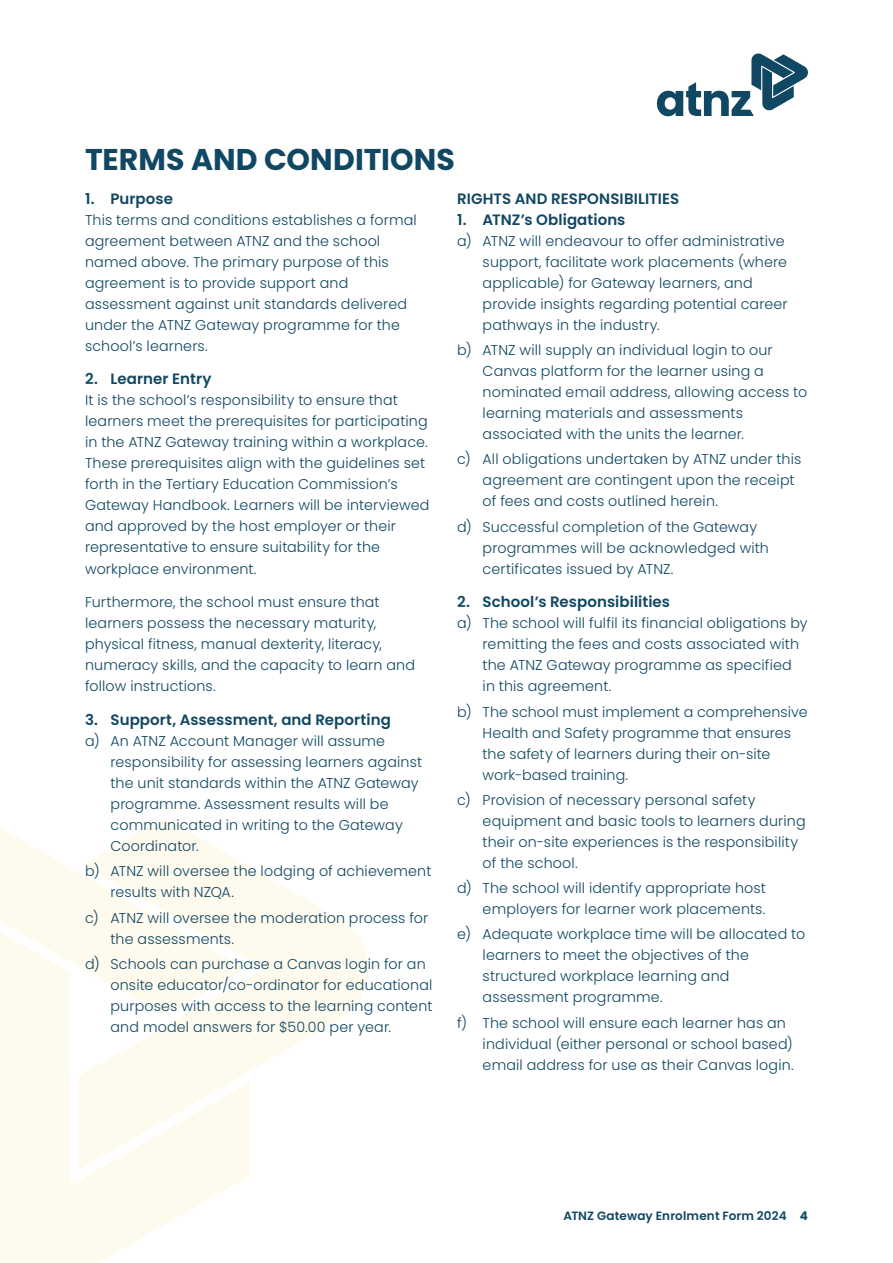
<style>
.page{position:relative;width:893px;height:1263px;background:#fff}
.page>*{position:absolute;margin:0;border:0;box-sizing:border-box;transform-origin:0 0}
.t1{font:700 30px "Poppins";letter-spacing:.005em;color:#104762}
.t2{font:600 15px "Poppins";letter-spacing:.005em;color:#104762}
.t3{font:300 14.25px/21px "Poppins";letter-spacing:.01em;color:#104762}
.t4{font:600 12px "Poppins";letter-spacing:.01em;color:#104762}
.s1{font-weight:700}
</style>
<div class="page">
<svg style="left:0;top:828px;width:79px;height:97px;fill:#fffaee"></svg>
<svg style="left:0;top:925px;width:250px;height:338px;fill:#fffaee"></svg>
<svg style="left:79px;top:818px;width:289px;height:352px;fill:#fffaee"></svg>
<svg style="left:657px;top:53px;width:151px;height:63px"></svg>
<h1 class="t1" style="left:85px;top:142px;width:372px">TERMS AND CONDITIONS</h1>
<p class="t2" style="left:85px;top:190px;width:89px">1. Purpose</p>
<p class="t3" style="left:85px;top:209px;width:333px">This terms and conditions establishes a formal agreement between ATNZ and the school named above. The primary purpose of this agreement is to provide support and assessment against unit standards delivered under the ATNZ Gateway programme for the school’s learners.</p>
<p class="t2" style="left:85px;top:370px;width:128px">2. Learner Entry</p>
<p class="t3" style="left:85px;top:390px;width:346px">It is the school’s responsibility to ensure that learners meet the prerequisites for participating in the ATNZ Gateway training within a workplace.<br>These prerequisites align with the guidelines set forth in the Tertiary Education Commission’s Gateway Handbook. Learners will be interviewed and approved by the host employer or their representative to ensure suitability for the workplace environment.</p>
<p class="t3" style="left:85px;top:592px;width:331px">Furthermore, the school must ensure that learners possess the necessary maturity, physical fitness, manual dexterity, literacy, numeracy skills, and the capacity to learn and follow instructions.</p>
<p class="t2" style="left:85px;top:711px;width:307px">3. Support, Assessment, and Reporting</p>
<p class="t3" style="left:111px;top:730px;width:313px;text-indent:-26px">a) An ATNZ Account Manager will assume responsibility for assessing learners against the unit standards within the ATNZ Gateway programme. Assessment results will be communicated in writing to the Gateway Coordinator.</p>
<p class="t3" style="left:111px;top:861px;width:322px;text-indent:-26px">b) ATNZ will oversee the lodging of achievement results with NZQA.</p>
<p class="t3" style="left:111px;top:907px;width:319px;text-indent:-26px">c) ATNZ will oversee the moderation process for the assessments.</p>
<p class="t3" style="left:111px;top:953px;width:323px;text-indent:-26px">d) Schools can purchase a Canvas login for an onsite educator/co-ordinator for educational purposes with access to the learning content and model answers for $50.00 per year.</p>
<p class="t2" style="left:457px;top:190px;width:224px">RIGHTS AND RESPONSIBILITIES</p>
<p class="t2" style="left:457px;top:211px;width:170px">1. ATNZ’s Obligations</p>
<p class="t3" style="left:483px;top:230px;width:307px;text-indent:-26px">a) ATNZ will endeavour to offer administrative support, facilitate work placements (where applicable) for Gateway learners, and provide insights regarding potential career pathways in the industry.</p>
<p class="t3" style="left:483px;top:339px;width:326px;text-indent:-26px">b) ATNZ will supply an individual login to our Canvas platform for the learner using a nominated email address, allowing access to learning materials and assessments associated with the units the learner.</p>
<p class="t3" style="left:483px;top:449px;width:320px;text-indent:-26px">c) All obligations undertaken by ATNZ under this agreement are contingent upon the receipt of fees and costs outlined herein.</p>
<p class="t3" style="left:483px;top:516px;width:288px;text-indent:-26px">d) Successful completion of the Gateway programmes will be acknowledged with certificates issued by ATNZ.</p>
<p class="t2" style="left:457px;top:593px;width:214px">2. School’s Responsibilities</p>
<p class="t3" style="left:483px;top:613px;width:327px;text-indent:-26px">a) The school will fulfil its financial obligations by remitting the fees and costs associated with the ATNZ Gateway programme as specified in this agreement.</p>
<p class="t3" style="left:483px;top:701px;width:327px;text-indent:-26px">b) The school must implement a comprehensive Health and Safety programme that ensures the safety of learners during their on-site work-based training.</p>
<p class="t3" style="left:483px;top:789px;width:325px;text-indent:-26px">c) Provision of necessary personal safety equipment and basic tools to learners during their on-site experiences is the responsibility of the school.</p>
<p class="t3" style="left:457px;top:878px;width:310px;text-align:right">d) The school will identify appropriate host employers for learner work placements.</p>
<p class="t3" style="left:483px;top:924px;width:324px;text-indent:-26px">e) Adequate workplace time will be allocated to learners to meet the objectives of the structured workplace learning and assessment programme.</p>
<p class="t3" style="left:483px;top:1012px;width:313px;text-indent:-26px">f) The school will ensure each learner has an individual (either personal or school based) email address for use as their Canvas login.</p>
<p class="t4" style="left:563px;top:1209px;width:246px">ATNZ Gateway Enrolment Form 2024 <span class="s1">4</span></p>
</div>
